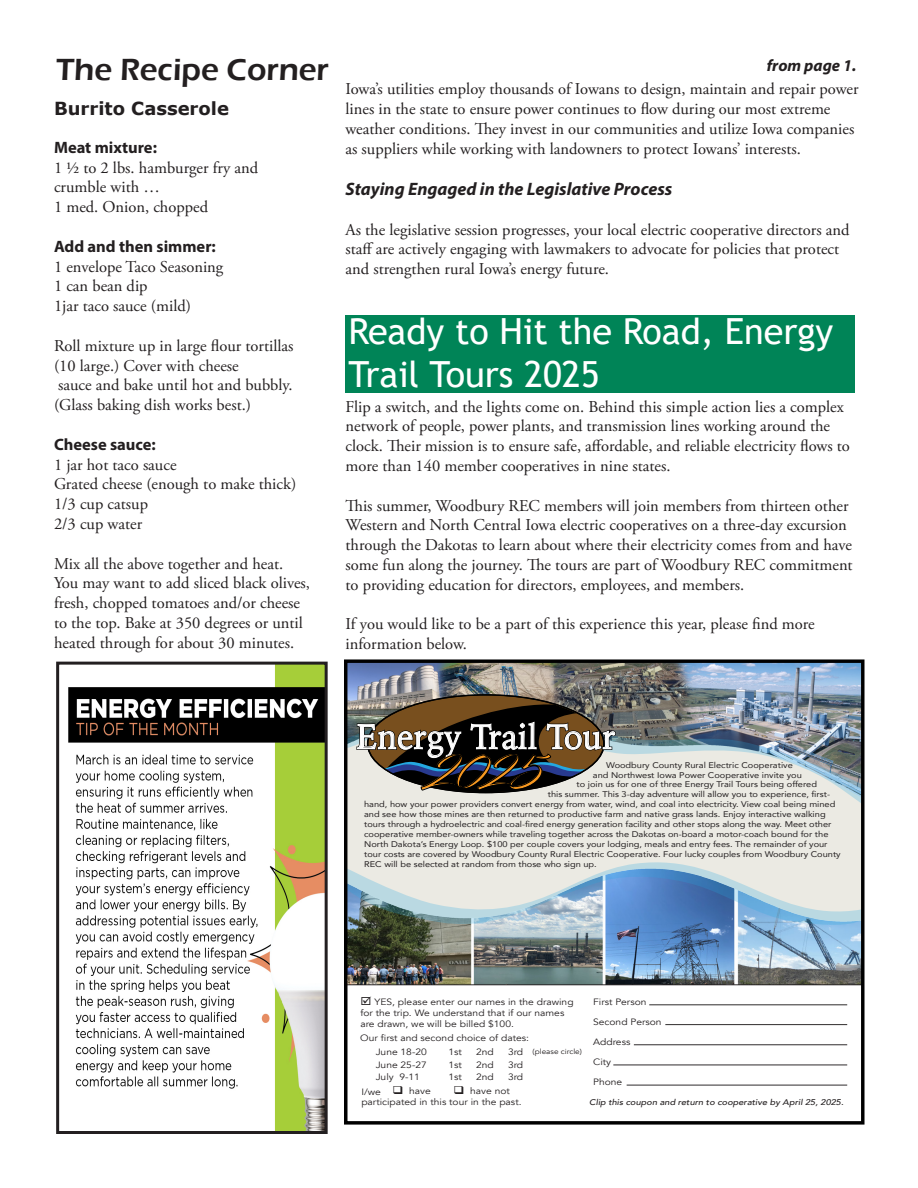
<style>
.page{position:relative;width:918px;height:1188px;background:#fff}
.page>*{position:absolute;margin:0;border:0;box-sizing:border-box;transform-origin:0 0}
.t1{font:38.1px "Blacksword";color:#f79820;scale:1.12 1}
.t2{font:36px/43.2px "Trebuchet MS";color:#fff}
.t3{font:34.95px "Iowan Old Style";letter-spacing:.01em;color:#fff;scale:.94 1}
.t4{font:600 31.5px "Eras ITC";color:#231f20}
.t5{font:italic 700 18px "Myriad Pro";color:#231f20}
.t6{font:700 18px "Verdana";color:#231f20}
.t7{font:16.5px/19.8px "Adobe Garamond Pro";color:#231f20}
.t8{font:700 16.5px "Myriad Pro";color:#231f20}
.t9{font:italic 700 16.5px "Myriad Pro";color:#231f20}
.t10{font:9.15px/10.9px "Avenir";color:#231f20;scale:1.12 1}
.t11{font:8.25px "Avenir";color:#231f20;scale:1.12 1}
.t12{font:italic 500 8.25px "Avenir";color:#231f20;scale:1.12 1}
.t13{font:7.35px "Avenir";color:#231f20;scale:1.12 1}
</style>
<div class="page">
<div style="left:346px;top:661px;width:517px;height:324px;background:#ebeae3"></div>
<img style="left:348px;top:663px;width:513px;height:30px">
<img style="left:348px;top:693px;width:513px;height:110px">
<svg style="left:368px;top:695px;width:236px;height:98px"></svg>
<svg style="left:357px;top:702px;width:260px;height:94px"></svg>
<img style="left:348px;top:926px;width:513px;height:58px">
<svg style="left:348px;top:862px;width:513px;height:64px"></svg>
<hr style="left:649px;top:1005px;width:198px;height:1px;background:#231f20">
<hr style="left:665px;top:1024px;width:182px;height:1px;background:#231f20">
<hr style="left:634px;top:1045px;width:213px;height:1px;background:#231f20">
<hr style="left:613px;top:1065px;width:234px;height:1px;background:#231f20">
<hr style="left:627px;top:1085px;width:220px;height:1px;background:#231f20">
<div style="left:344px;top:659px;width:521px;height:466px;border:3px solid #000"></div>
<div style="left:346px;top:316px;width:509px;height:77px;background:#008457"></div>
<img style="left:68px;top:666px;width:256px;height:464px">
<div style="left:56px;top:662px;width:272px;height:472px;border:3px solid #231f20"></div>
<p class="t4" style="left:56px;top:52px;width:274px">The Recipe Corner</p>
<p class="t6" style="left:54px;top:96px;width:177px">Burrito Casserole</p>
<p class="t8" style="left:54px;top:136px;width:104px">Meat mixture:</p>
<p class="t7" style="left:54px;top:158px;width:206px">1 ½ to 2 lbs. hamburger fry and</p>
<p class="t7" style="left:54px;top:178px;width:107px">crumble with …</p>
<p class="t7" style="left:54px;top:198px;width:156px">1 med. Onion, chopped</p>
<p class="t8" style="left:54px;top:235px;width:163px">Add and then simmer:</p>
<p class="t7" style="left:54px;top:257px;width:171px">1 envelope Taco Seasoning</p>
<p class="t7" style="left:54px;top:277px;width:95px">1 can bean dip</p>
<p class="t7" style="left:54px;top:297px;width:139px">1jar taco sauce (mild)</p>
<p class="t7" style="left:54px;top:336px;width:241px">Roll mixture up in large flour tortillas (10 large.) Cover with cheese</p>
<p class="t7" style="left:54px;top:376px;width:240px">sauce and bake until hot and bubbly. (Glass baking dish works best.)</p>
<p class="t8" style="left:54px;top:433px;width:103px">Cheese sauce:</p>
<p class="t7" style="left:54px;top:455px;width:124px">1 jar hot taco sauce</p>
<p class="t7" style="left:54px;top:475px;width:244px">Grated cheese (enough to make thick)</p>
<p class="t7" style="left:54px;top:495px;width:96px">1/3 cup catsup</p>
<p class="t7" style="left:54px;top:514px;width:90px">2/3 cup water</p>
<p class="t7" style="left:54px;top:554px;width:258px">Mix all the above together and heat.<br>You may want to add sliced black olives, fresh, chopped tomatoes and/or cheese to the top. Bake at 350 degrees or until heated through for about 30 minutes.</p>
<p class="t9" style="left:767px;top:54px;width:91px">from page 1.</p>
<p class="t7" style="left:346px;top:80px;width:515px">Iowa’s utilities employ thousands of Iowans to design, maintain and repair power lines in the state to ensure power continues to flow during our most extreme weather conditions. They invest in our communities and utilize Iowa companies as suppliers while working with landowners to protect Iowans’ interests.</p>
<p class="t5" style="left:346px;top:177px;width:328px">Staying Engaged in the Legislative Process</p>
<p class="t7" style="left:346px;top:220px;width:506px">As the legislative session progresses, your local electric cooperative directors and staff are actively engaging with lawmakers to advocate for policies that protect and strengthen rural Iowa’s energy future.</p>
<p class="t2" style="left:349px;top:309px;width:486px">Ready to Hit the Road, Energy<br>Trail Tours 2025</p>
<p class="t7" style="left:346px;top:397px;width:506px">Flip a switch, and the lights come on. Behind this simple action lies a complex network of people, power plants, and transmission lines working around the clock. Their mission is to ensure safe, affordable, and reliable electricity flows to more than 140 member cooperatives in nine states.</p>
<p class="t7" style="left:346px;top:496px;width:509px">This summer, Woodbury REC members will join members from thirteen other Western and North Central Iowa electric cooperatives on a three-day excursion through the Dakotas to learn about where their electricity comes from and have some fun along the journey. The tours are part of Woodbury REC commitment to providing education for directors, employees, and members.</p>
<p class="t7" style="left:346px;top:615px;width:471px">If you would like to be a part of this experience this year, please find more information below.</p>
<p class="t3" style="left:356px;top:705px;width:277px">Energy Trail Tour</p>
<p class="t1" style="left:429px;top:750px;width:102px">2025</p>
<p class="t11" style="left:606px;top:758px;width:168px">Woodbury County Rural Electric Cooperative</p>
<p class="t11" style="left:593px;top:768px;width:188px">and Northwest Iowa Power Cooperative invite you</p>
<p class="t11" style="left:577px;top:778px;width:216px">to join us for one of three Energy Trail Tours being offered</p>
<p class="t11" style="left:548px;top:788px;width:254px">this summer. This 3-day adventure will allow you to experience, first-</p>
<p class="t11" style="left:364px;top:798px;width:422px">hand, how your power providers convert energy from water, wind, and coal into electricity. View coal being mined</p>
<p class="t11" style="left:364px;top:808px;width:414px">and see how those mines are then returned to productive farm and native grass lands. Enjoy interactive walking</p>
<p class="t11" style="left:364px;top:818px;width:419px">tours through a hydroelectric and coal-fired energy generation facility and other stops along the way. Meet other</p>
<p class="t11" style="left:364px;top:827px;width:416px">cooperative member-owners while traveling together across the Dakotas on-board a motor-coach bound for the</p>
<p class="t11" style="left:364px;top:837px;width:415px">North Dakota’s Energy Loop. $100 per couple covers your lodging, meals and entry fees. The remainder of your</p>
<p class="t11" style="left:364px;top:847px;width:427px">tour costs are covered by Woodbury County Rural Electric Cooperative. Four lucky couples from Woodbury County</p>
<p class="t11" style="left:364px;top:857px;width:209px">REC will be selected at random from those who sign up.</p>
<p class="t10" style="left:360px;top:997px;width:192px">☑ YES, please enter our names in the drawing for the trip. We understand that if our names are drawn, we will be billed $100.</p>
<p class="t10" style="left:376px;top:1032px;width:138px;line-height:13.4px;text-indent:-15px">Our first and second choice of dates:<br>June 18-20</p>
<p class="t10" style="left:449px;top:1046px;width:14px">1st</p>
<p class="t10" style="left:476px;top:1046px;width:17px">2nd</p>
<p class="t10" style="left:508px;top:1046px;width:15px">3rd</p>
<p class="t13" style="left:533px;top:1047px;width:46px">(please circle)</p>
<p class="t10" style="left:376px;top:1059px;width:47px">June 25-27</p>
<p class="t10" style="left:449px;top:1059px;width:14px">1st</p>
<p class="t10" style="left:476px;top:1059px;width:17px">2nd</p>
<p class="t10" style="left:508px;top:1059px;width:15px">3rd</p>
<p class="t10" style="left:376px;top:1072px;width:41px">July 9-11</p>
<p class="t10" style="left:449px;top:1072px;width:14px">1st</p>
<p class="t10" style="left:476px;top:1072px;width:17px">2nd</p>
<p class="t10" style="left:508px;top:1072px;width:15px">3rd</p>
<p class="t10" style="left:361px;top:1086px;width:145px;text-indent:92px">❑ have not participated in this tour in the past.</p>
<p class="t10" style="left:361px;top:1086px;width:63px">I/we ❑ have</p>
<p class="t10" style="left:593px;top:996px;width:49px">First Person</p>
<p class="t10" style="left:593px;top:1016px;width:63px">Second Person</p>
<p class="t10" style="left:593px;top:1036px;width:35px">Address</p>
<p class="t10" style="left:593px;top:1057px;width:18px">City</p>
<p class="t10" style="left:593px;top:1077px;width:27px">Phone</p>
<p class="t12" style="left:589px;top:1097px;width:229px">Clip this coupon and return to cooperative by April 25, 2025.</p>
</div>
